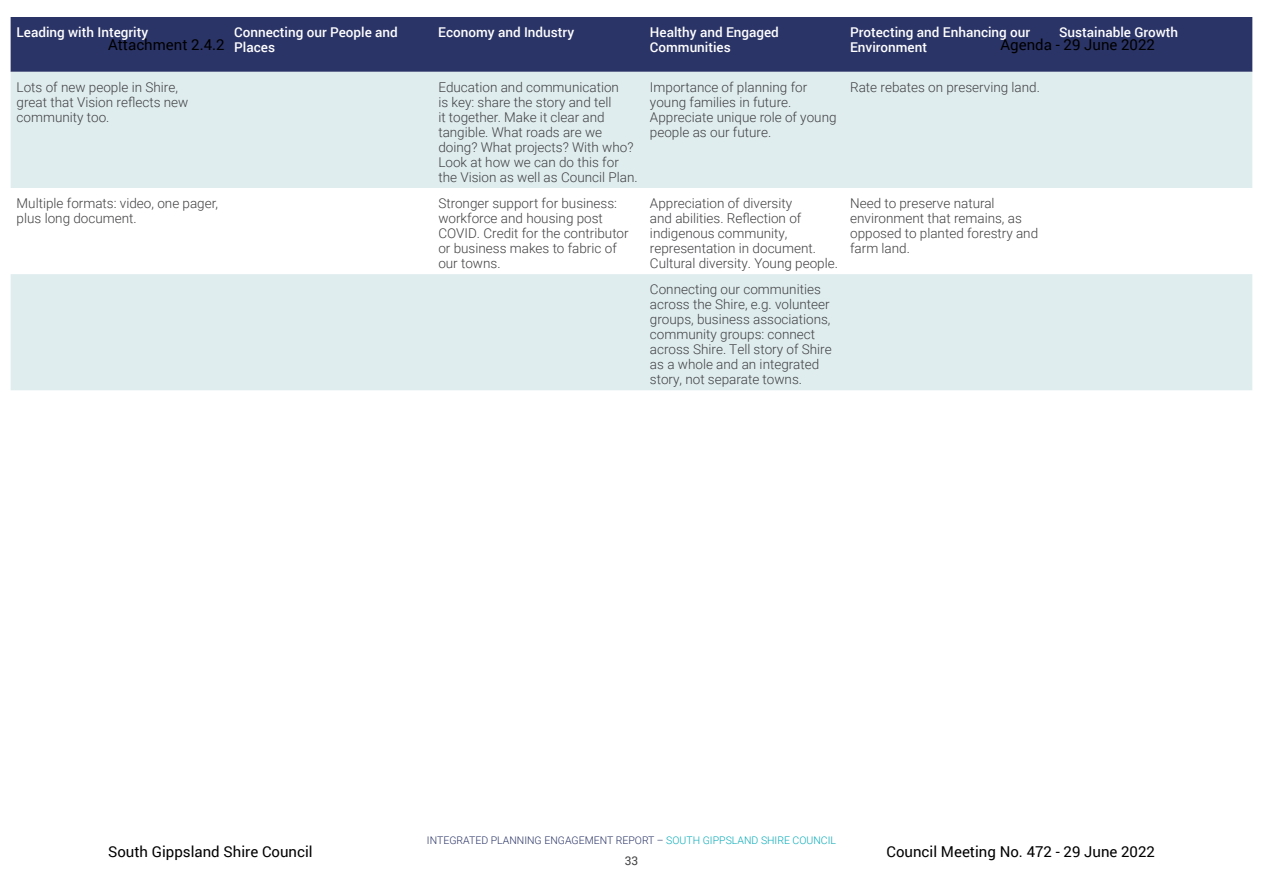
<style>
.page{position:relative;width:1263px;height:893px;background:#fff}
.page>*{position:absolute;margin:0;border:0;box-sizing:border-box;transform-origin:0 0}
.t1{font:15px "Roboto";color:#000}
.t2{font:300 13.5px/15px "Roboto";color:#414042}
.t3{font:500 13.5px/15px "Roboto";color:#fff}
.t4{font:12px "Roboto";color:#414042}
.t5{font:300 10.5px "Roboto";color:#2b3466}
.s1{color:#07aab9}
</style>
<div class="page">
<div style="left:11px;top:17px;width:1241px;height:55px;background:#2b3466"></div>
<svg style="left:11px;top:72px;width:1241px;height:318px;fill:#dfedef"></svg>
<p class="t3" style="left:17px;top:24px;width:133px">Leading with Integrity</p>
<p class="t3" style="left:234px;top:24px;width:165px">Connecting our People and<br>Places</p>
<p class="t3" style="left:438px;top:24px;width:137px">Economy and Industry</p>
<p class="t3" style="left:650px;top:24px;width:130px">Healthy and Engaged<br>Communities</p>
<p class="t3" style="left:850px;top:24px;width:182px">Protecting and Enhancing our<br>Environment</p>
<p class="t3" style="left:1059px;top:24px;width:121px">Sustainable Growth</p>
<p class="t2" style="left:17px;top:79px;width:173px">Lots of new people in Shire, great that Vision reflects new community too.</p>
<p class="t2" style="left:438px;top:79px;width:201px">Education and communication<br>is key: share the story and tell<br>it together. Make it clear and tangible. What roads are we doing? What projects? With who?<br>Look at how we can do this for the Vision as well as Council Plan.</p>
<p class="t2" style="left:650px;top:79px;width:188px">Importance of planning for young families in future.<br>Appreciate unique role of young people as our future.</p>
<p class="t2" style="left:850px;top:79px;width:191px">Rate rebates on preserving land.</p>
<p class="t2" style="left:17px;top:195px;width:203px">Multiple formats: video, one pager, plus long document.</p>
<p class="t2" style="left:438px;top:195px;width:192px">Stronger support for business: workforce and housing post<br>COVID. Credit for the contributor or business makes to fabric of our towns.</p>
<p class="t2" style="left:650px;top:195px;width:189px">Appreciation of diversity<br>and abilities. Reflection of indigenous community, representation in document.<br>Cultural diversity. Young people.</p>
<p class="t2" style="left:850px;top:195px;width:190px">Need to preserve natural environment that remains, as opposed to planted forestry and farm land.</p>
<p class="t2" style="left:650px;top:281px;width:183px">Connecting our communities across the Shire, e.g. volunteer groups, business associations, community groups: connect across Shire. Tell story of Shire as a whole and an integrated story, not separate towns.</p>
<p class="t1" style="left:108px;top:34px;width:118px">Attachment 2.4.2</p>
<p class="t1" style="left:1000px;top:34px;width:156px">Agenda - 29 June 2022</p>
<p class="t5" style="left:427px;top:833px;width:411px">INTEGRATED PLANNING ENGAGEMENT REPORT – <span class="s1">SOUTH GIPPSLAND SHIRE COUNCIL</span></p>
<p class="t1" style="left:108px;top:841px;width:206px">South Gippsland Shire Council</p>
<p class="t1" style="left:886px;top:841px;width:270px">Council Meeting No. 472 - 29 June 2022</p>
<p class="t4" style="left:625px;top:852px;width:15px">33</p>
</div>
